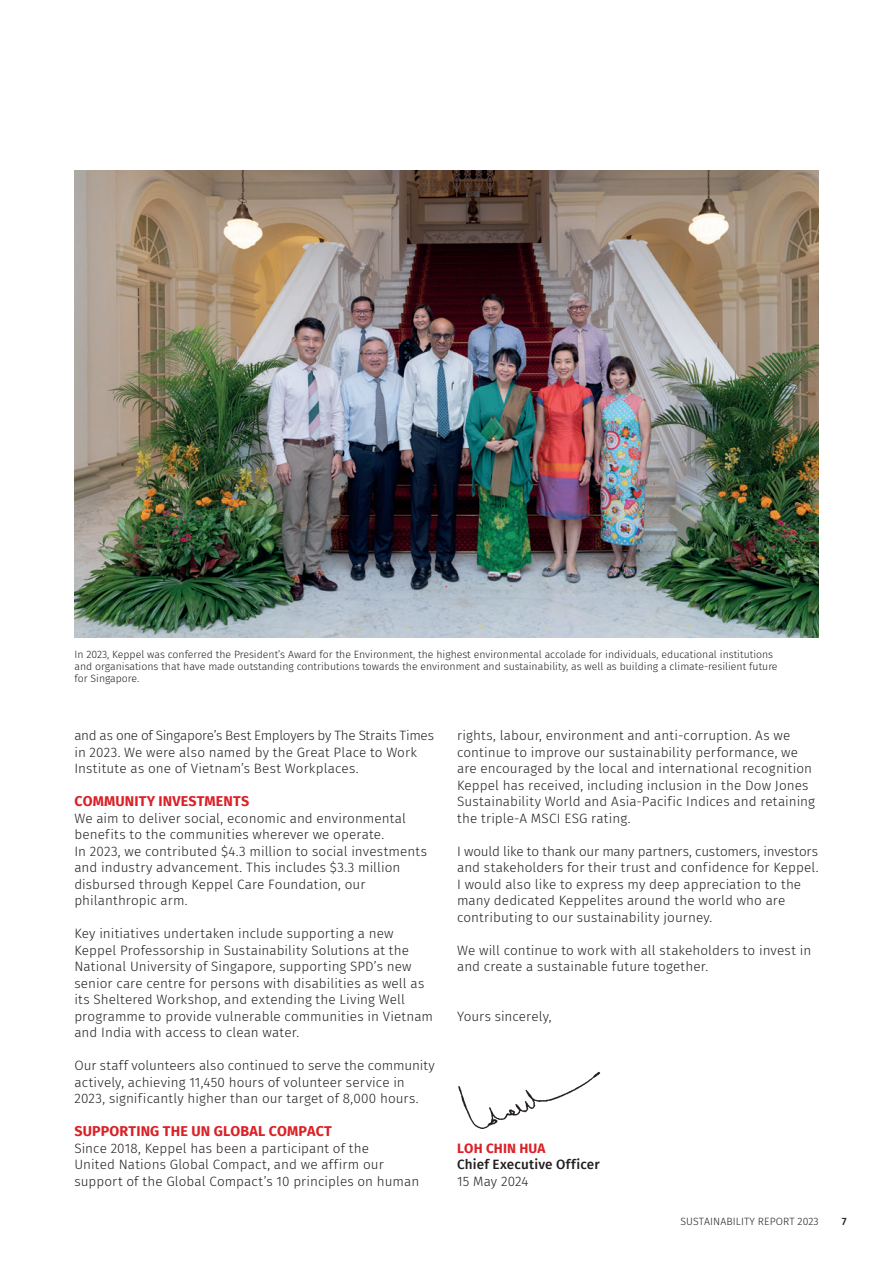
<style>
.page{position:relative;width:893px;height:1263px;background:#fff}
.page>*{position:absolute;margin:0;border:0;box-sizing:border-box;transform-origin:0 0}
.Heading-1{font:700 14.25px "Fira Sans";letter-spacing:.01em;color:#da2128}
.Bodytext{font:300 13.5px/16.5px "Fira Sans";letter-spacing:.005em;color:#231f20}
.Signoff-Jobtitle{font:500 13.5px "Fira Sans";letter-spacing:.015em;color:#231f20}
.Signoff-Name{font:700 13.5px "Fira Sans";letter-spacing:.01em;color:#da2128}
.t1{font:300 10.5px/12px "Fira Sans";color:#231f20}
.t2{font:500 10.5px "Fira Sans";color:#231f20}
</style>
<div class="page">
<img style="left:458px;top:1071px;width:143px;height:58px">
<img style="left:74px;top:170px;width:745px;height:468px">
<p class="t1" style="left:74px;top:648px;width:705px">In 2023, Keppel was conferred the President’s Award for the Environment, the highest environmental accolade for individuals, educational institutions and organisations that have made outstanding contributions towards the environment and sustainability, as well as building a climate-resilient future for Singapore.</p>
<p class="Bodytext" style="left:74px;top:727px;width:361px">and as one of Singapore’s Best Employers by The Straits Times in 2023. We were also named by the Great Place to Work<br>Institute as one of Vietnam’s Best Workplaces.</p>
<p class="Heading-1" style="left:74px;top:789px;width:176px">COMMUNITY INVESTMENTS</p>
<p class="Bodytext" style="left:74px;top:810px;width:354px">We aim to deliver social, economic and environmental benefits to the communities wherever we operate.<br>In 2023, we contributed $4.3 million to social investments and industry advancement. This includes $3.3 million disbursed through Keppel Care Foundation, our philanthropic arm.</p>
<p class="Bodytext" style="left:74px;top:925px;width:360px">Key initiatives undertaken include supporting a new Keppel Professorship in Sustainability Solutions at the National University of Singapore, supporting SPD’s new senior care centre for persons with disabilities as well as its Sheltered Workshop, and extending the Living Well programme to provide vulnerable communities in Vietnam and India with access to clean water.</p>
<p class="Bodytext" style="left:74px;top:1057px;width:362px">Our staff volunteers also continued to serve the community actively, achieving 11,450 hours of volunteer service in<br>2023, significantly higher than our target of 8,000 hours.</p>
<p class="Heading-1" style="left:74px;top:1119px;width:259px">SUPPORTING THE UN GLOBAL COMPACT</p>
<p class="Bodytext" style="left:74px;top:1140px;width:346px">Since 2018, Keppel has been a participant of the<br>United Nations Global Compact, and we affirm our support of the Global Compact’s 10 principles on human</p>
<p class="Bodytext" style="left:457px;top:727px;width:359px">rights, labour, environment and anti-corruption. As we continue to improve our sustainability performance, we are encouraged by the local and international recognition Keppel has received, including inclusion in the Dow Jones Sustainability World and Asia-Pacific Indices and retaining the triple-A MSCI ESG rating.</p>
<p class="Bodytext" style="left:457px;top:843px;width:363px">I would like to thank our many partners, customers, investors and stakeholders for their trust and confidence for Keppel.<br>I would also like to express my deep appreciation to the many dedicated Keppelites around the world who are contributing to our sustainability journey.</p>
<p class="Bodytext" style="left:457px;top:942px;width:356px">We will continue to work with all stakeholders to invest in and create a sustainable future together.</p>
<p class="Bodytext" style="left:457px;top:1008px;width:96px">Yours sincerely,</p>
<p class="Signoff-Name" style="left:457px;top:1137px;width:90px">LOH CHIN HUA</p>
<p class="Signoff-Jobtitle" style="left:457px;top:1154px;width:144px">Chief Executive Officer</p>
<p class="Bodytext" style="left:457px;top:1173px;width:73px">15 May 2024</p>
<p class="t1" style="left:680px;top:1215px;width:140px">SUSTAINABILITY REPORT 2023</p>
<p class="t2" style="left:842px;top:1212px;width:6px">7</p>
</div>
